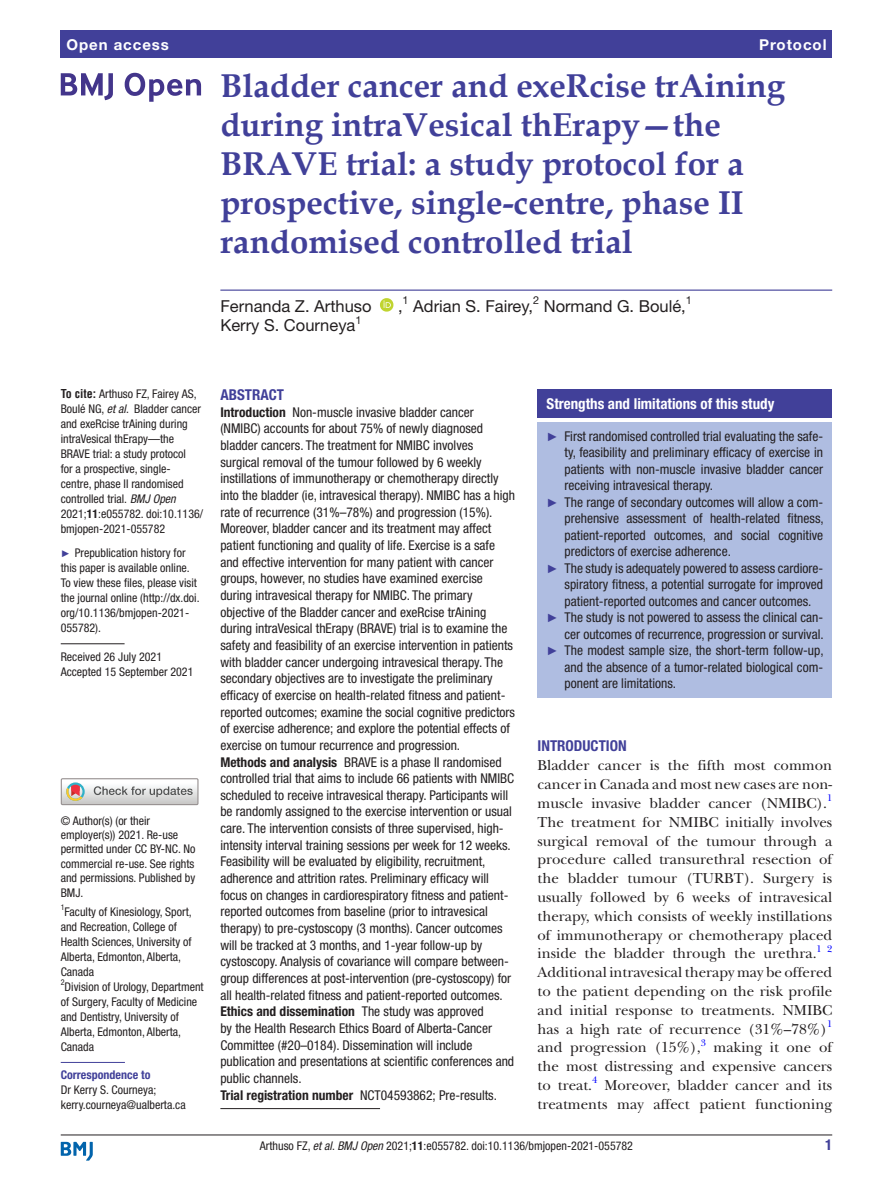
<style>
.page{position:relative;width:893px;height:1191px;background:#fff}
.page>*{position:absolute;margin:0;border:0;box-sizing:border-box;transform-origin:0 0}
.t1{font:700 33px/39px "Book Antiqua";color:#414099}
.t2{font:16.5px "Helvetica Neue LT Std";color:#231f20}
.t3{font:15px/18.8px "New Baskerville";color:#231f20;text-align:justify}
.t4{font:700 condensed 15px "Helvetica Neue LT Std";color:#fff}
.t5{font:700 condensed 15px "Helvetica Neue LT Std";color:#414099}
.t6{font:700 15px "Helvetica Neue LT Std";letter-spacing:.065em;color:#fff}
.t7{font:condensed 13.5px/16.6px "Helvetica Neue LT Std";color:#231f20}
.t8{font:condensed 12px/15px "Helvetica Neue LT Std";color:#231f20}
.t9{font:700 condensed 12px "Helvetica Neue LT Std";color:#414099}
.t10{font:10.95px "Helvetica Neue LT Std";color:#231f20}
.t11{font:9.9px "New Baskerville";color:#00f}
.t12{font:condensed 7.95px "Helvetica Neue LT Std";color:#231f20}
.s1{font-family:"Helvetica LT Std";font-weight:700}
.s2{font-style:italic}
.s3{font-weight:700}
.s4{font-family:"Arial";font-stretch:normal;font-size:9.75px;color:#414099}
.s5{font-family:"Arial";font-stretch:normal;font-size:12px;color:#414099}
</style>
<div class="page">
<hr style="left:61px;top:1134px;width:771px;height:1px;background:#231f20">
<svg style="left:61px;top:1141px;width:32px;height:19px"></svg>
<div style="left:61px;top:31px;width:771px;height:27px;background:#414099"></div>
<hr style="left:220px;top:289px;width:612px;height:2px;background:#414099">
<svg style="left:380px;top:298px;width:13px;height:14px"></svg>
<hr style="left:61px;top:643px;width:64px;height:1px;background:#231f20">
<hr style="left:61px;top:1062px;width:64px;height:1px;background:#414099">
<svg style="left:61px;top:73px;width:52px;height:27px"></svg>
<svg style="left:125px;top:73px;width:76px;height:29px"></svg>
<div style="left:61px;top:778px;width:138px;height:27px;border:1px solid #969090"></div>
<svg style="left:61px;top:778px;width:137px;height:26px"></svg>
<hr style="left:220px;top:1108px;width:160px;height:1px;background:#231f20">
<div style="left:538px;top:389px;width:294px;height:29px;background:#414099"></div>
<div style="left:538px;top:422px;width:294px;height:275px;background:#afbde1"></div>
<p class="t6" style="left:66px;top:35px;width:104px">Open access</p>
<p class="t6" style="left:759px;top:35px;width:69px">Protocol</p>
<h1 class="t1" style="left:220px;top:66px;width:566px">Bladder cancer and exeRcise trAining during intraVesical thErapy—the BRAVE trial: a study protocol for a prospective, single-centre, phase II randomised controlled trial</h1>
<p class="t2" style="left:220px;top:296px;width:153px">Fernanda Z. Arthuso</p>
<p class="t2" style="left:220px;top:315px;width:137px">Kerry S. Courneya</p>
<p class="t10" style="left:355px;top:313px;width:8px">1</p>
<p class="t10" style="left:403px;top:294px;width:8px">1</p>
<p class="t2" style="left:413px;top:296px;width:121px">Adrian S. Fairey,</p>
<p class="t10" style="left:533px;top:294px;width:8px">2</p>
<p class="t2" style="left:544px;top:296px;width:144px">Normand G. Boulé,</p>
<p class="t10" style="left:686px;top:294px;width:8px">1</p>
<p class="t2" style="left:398px;top:296px;width:6px">,</p>
<p class="t8" style="left:61px;top:386px;width:144px"><span class="s1">To cite:</span> Arthuso FZ, Fairey AS,<br>Boulé NG, <span class="s2">et al</span>. Bladder cancer and exeRcise trAining during intraVesical thErapy—the<br>BRAVE trial: a study protocol<br>for a prospective, single&shy;centre, phase II randomised controlled trial. <span class="s2">BMJ Open<br></span>2021;<span class="s3">11</span>:e055782. doi:10.1136/ bmjopen-2021-055782</p>
<p class="t8" style="left:61px;top:545px;width:140px"><span class="s4">►</span> Prepublication history for this paper is available online.<br>To view these files, please visit the journal online (http://dx.doi. org/10.1136/bmjopen-2021-<br>055782).</p>
<p class="t8" style="left:61px;top:649px;width:134px">Received 26 July 2021<br>Accepted 15 September 2021</p>
<p class="t8" style="left:61px;top:813px;width:136px;line-height:14.4px">© Author(s) (or their employer(s)) 2021. Re-use permitted under CC BY-NC. No commercial re-use. See rights and permissions. Published by<br>BMJ.</p>
<p class="t12" style="left:61px;top:903px;width:5px">1</p>
<p class="t8" style="left:61px;top:904px;width:132px;text-indent:4px">Faculty of Kinesiology, Sport, and Recreation, College of<br>Health Sciences, University of<br>Alberta, Edmonton, Alberta,<br>Canada</p>
<p class="t12" style="left:61px;top:978px;width:5px">2</p>
<p class="t8" style="left:61px;top:979px;width:144px;text-indent:4px">Division of Urology, Department of Surgery, Faculty of Medicine and Dentistry, University of<br>Alberta, Edmonton, Alberta,<br>Canada</p>
<p class="t9" style="left:61px;top:1067px;width:91px">Correspondence to</p>
<p class="t8" style="left:61px;top:1082px;width:126px">Dr Kerry S. Courneya; kerry.courneya@ualberta.ca</p>
<p class="t5" style="left:220px;top:386px;width:65px">ABSTRACT</p>
<p class="t7" style="left:220px;top:403px;width:296px"><span class="s3">Introduction</span> Non-muscle invasive bladder cancer (NMIBC) accounts for about 75% of newly diagnosed bladder cancers. The treatment for NMIBC involves surgical removal of the tumour followed by 6 weekly instillations of immunotherapy or chemotherapy directly into the bladder (ie, intravesical therapy). NMIBC has a high rate of recurrence (31%–78%) and progression (15%).<br>Moreover, bladder cancer and its treatment may affect patient functioning and quality of life. Exercise is a safe and effective intervention for many patient with cancer groups, however, no studies have examined exercise during intravesical therapy for NMIBC. The primary objective of the Bladder cancer and exeRcise trAining during intraVesical thErapy (BRAVE) trial is to examine the safety and feasibility of an exercise intervention in patients with bladder cancer undergoing intravesical therapy. The secondary objectives are to investigate the preliminary efficacy of exercise on health-related fitness and patient&shy;reported outcomes; examine the social cognitive predictors of exercise adherence; and explore the potential effects of exercise on tumour recurrence and progression.<br><span class="s3">Methods and analysis</span> BRAVE is a phase II randomised controlled trial that aims to include 66 patients with NMIBC scheduled to receive intravesical therapy. Participants will be randomly assigned to the exercise intervention or usual care. The intervention consists of three supervised, high&shy;intensity interval training sessions per week for 12 weeks.<br>Feasibility will be evaluated by eligibility, recruitment, adherence and attrition rates. Preliminary efficacy will focus on changes in cardiorespiratory fitness and patient&shy;reported outcomes from baseline (prior to intravesical therapy) to pre-cystoscopy (3 months). Cancer outcomes will be tracked at 3 months, and 1-year follow-up by cystoscopy. Analysis of covariance will compare between&shy;group differences at post-intervention (pre-cystoscopy) for all health-related fitness and patient-reported outcomes.<br><span class="s3">Ethics and dissemination</span> The study was approved<br>by the Health Research Ethics Board of Alberta-Cancer Committee (#20–0184). Dissemination will include publication and presentations at scientific conferences and public channels.<br><span class="s3">Trial registration number</span> NCT04593862; Pre-results.</p>
<p class="t4" style="left:547px;top:395px;width:229px">Strengths and limitations of this study</p>
<p class="t7" style="left:547px;top:428px;width:278px"><span class="s5">►</span> First randomised controlled trial evaluating the safe-</p>
<p class="t7" style="left:565px;top:444px;width:260px">ty, feasibility and preliminary efficacy of exercise in</p>
<p class="t7" style="left:565px;top:461px;width:260px">patients with non-muscle invasive bladder cancer</p>
<p class="t7" style="left:565px;top:477px;width:150px">receiving intravesical therapy.</p>
<p class="t7" style="left:547px;top:494px;width:278px"><span class="s5">►</span> The range of secondary outcomes will allow a com-</p>
<p class="t7" style="left:565px;top:510px;width:261px">prehensive assessment of health-related fitness,</p>
<p class="t7" style="left:565px;top:527px;width:260px">patient-reported outcomes, and social cognitive</p>
<p class="t7" style="left:565px;top:543px;width:168px">predictors of exercise adherence.</p>
<p class="t7" style="left:547px;top:560px;width:278px"><span class="s5">►</span> The study is adequately powered to assess cardiore-</p>
<p class="t7" style="left:565px;top:576px;width:260px">spiratory fitness, a potential surrogate for improved</p>
<p class="t7" style="left:565px;top:593px;width:248px">patient-reported outcomes and cancer outcomes.</p>
<p class="t7" style="left:547px;top:609px;width:278px"><span class="s5">►</span> The study is not powered to assess the clinical can-</p>
<p class="t7" style="left:565px;top:626px;width:261px">cer outcomes of recurrence, progression or survival.</p>
<p class="t7" style="left:547px;top:642px;width:279px"><span class="s5">►</span> The modest sample size, the short-term follow-up,</p>
<p class="t7" style="left:565px;top:659px;width:260px">and the absence of a tumor-related biological com-</p>
<p class="t7" style="left:565px;top:675px;width:113px">ponent are limitations.</p>
<p class="t5" style="left:538px;top:737px;width:91px">INTRODUCTION</p>
<p class="t3" style="left:538px;top:756px;width:296px">Bladder cancer is the fifth most common cancer in Canada and most new cases are non&shy;muscle invasive bladder cancer (NMIBC).<sup>1<br></sup>The treatment for NMIBC initially involves surgical removal of the tumour through a procedure called transurethral resection of the bladder tumour (TURBT). Surgery is usually followed by 6 weeks of intravesical therapy, which consists of weekly instillations of immunotherapy or chemotherapy placed inside the bladder through the urethra.<sup>1</sup> <sup>2<br></sup>Additional intravesical therapy may be offered to the patient depending on the risk profile and initial response to treatments. NMIBC has a high rate of recurrence (31%–78%)</p>
<p class="t11" style="left:827px;top:1018px;width:7px">1</p>
<p class="t3" style="left:538px;top:1038px;width:165px">and progression (15%),</p>
<p class="t11" style="left:701px;top:1036px;width:7px">3</p>
<p class="t3" style="left:538px;top:1038px;width:296px;text-indent:176px">making it one of the most distressing and expensive cancers to treat.</p>
<p class="t11" style="left:592px;top:1074px;width:7px">4</p>
<p class="t3" style="left:538px;top:1076px;width:296px;text-align:right">Moreover, bladder cancer and its treatments may affect patient functioning</p>
<p class="t8" style="left:260px;top:1137px;width:375px">Arthuso FZ, <span class="s2">et al</span>. <span class="s2">BMJ Open</span> 2021;<span class="s3">11</span>:e055782. doi:10.1136/bmjopen-2021-055782</p>
<p class="t5" style="left:825px;top:1135px;width:9px">1</p>
</div>
